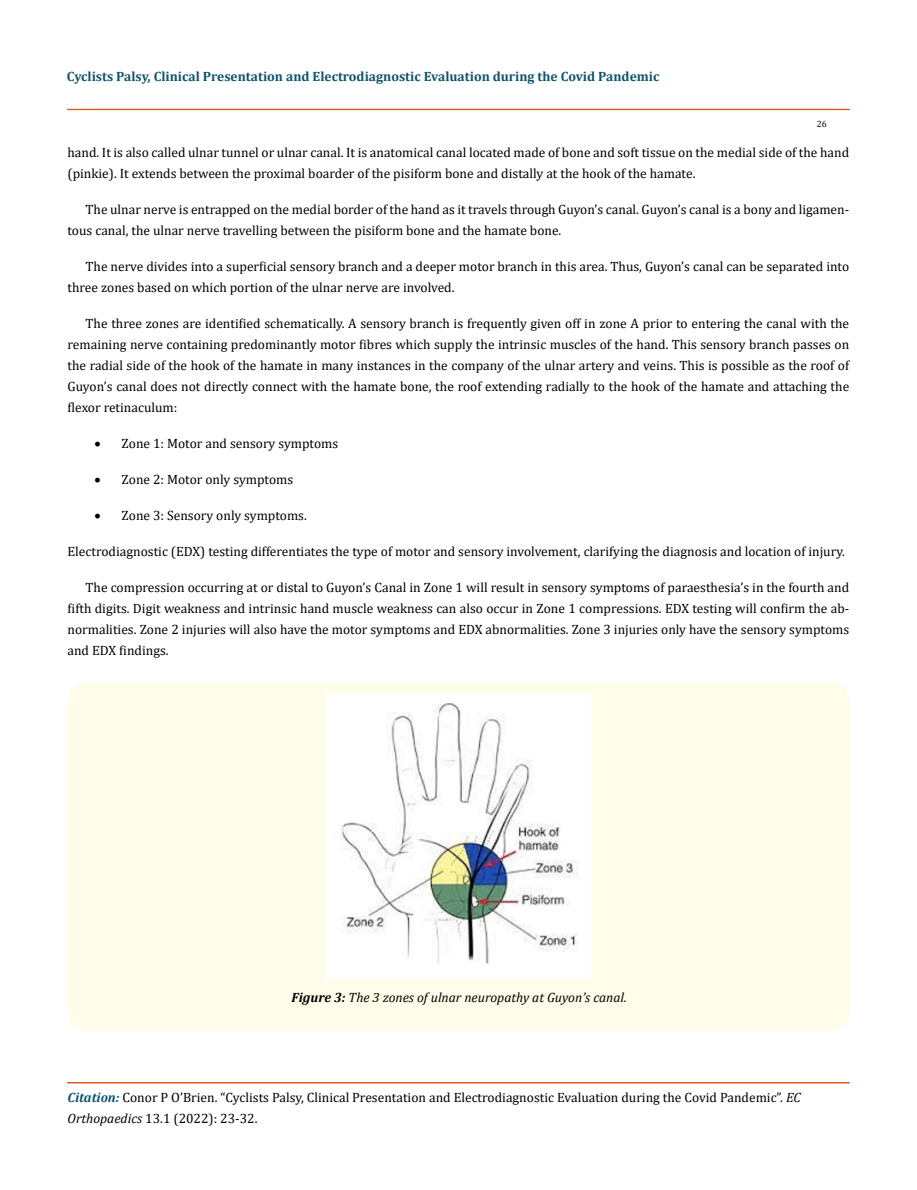
<style>
.page{position:relative;width:917px;height:1190px;background:#fff}
.page>*{position:absolute;margin:0;border:0;box-sizing:border-box;transform-origin:0 0}
.t1{font:13.5px/21px "Cambria";color:#000}
.t2{font:700 13.5px "Cambria";color:#0e546a}
.t3{font:italic 13.5px "Cambria";color:#000}
.t4{font:9px "Cambria";color:#000}
.s1{font-weight:700}
.s2{font-weight:700;font-style:italic;color:#0e546a}
.s3{font-style:italic}
</style>
<div class="page">
<div style="left:67px;top:109px;width:782px;height:1px;border:1px solid #e05d1a"></div>
<div style="left:67px;top:1082px;width:782px;height:1px;border:1px solid #e05d1a"></div>
<div style="left:68px;top:682px;width:781px;height:349px;background:#fffde9;border-radius:18px"></div>
<img style="left:326px;top:695px;width:264px;height:282px">
<p class="t2" style="left:67px;top:67px;width:594px">Cyclists Palsy, Clinical Presentation and Electrodiagnostic Evaluation during the Covid Pandemic</p>
<p class="t4" style="left:816px;top:118px;width:11px">26</p>
<p class="t1" style="left:68px;top:142px;width:783px">hand. It is also called ulnar tunnel or ulnar canal. It is anatomical canal located made of bone and soft tissue on the medial side of the hand (pinkie). It extends between the proximal boarder of the pisiform bone and distally at the hook of the hamate.</p>
<p class="t1" style="left:68px;top:199px;width:783px;text-indent:18px">The ulnar nerve is entrapped on the medial border of the hand as it travels through Guyon’s canal. Guyon’s canal is a bony and ligamen&shy;tous canal, the ulnar nerve travelling between the pisiform bone and the hamate bone.</p>
<p class="t1" style="left:68px;top:256px;width:783px;text-indent:18px">The nerve divides into a superficial sensory branch and a deeper motor branch in this area. Thus, Guyon’s canal can be separated into three zones based on which portion of the ulnar nerve are involved.</p>
<p class="t1" style="left:68px;top:313px;width:783px;text-align:justify;text-indent:18px">The three zones are identified schematically. A sensory branch is frequently given off in zone A prior to entering the canal with the remaining nerve containing predominantly motor fibres which supply the intrinsic muscles of the hand. This sensory branch passes on the radial side of the hook of the hamate in many instances in the company of the ulnar artery and veins. This is possible as the roof of Guyon’s canal does not directly connect with the hamate bone, the roof extending radially to the hook of the hamate and attaching the flexor retinaculum:</p>
<p class="t1" style="left:94px;top:433px;width:245px">• Zone 1: Motor and sensory symptoms</p>
<p class="t1" style="left:94px;top:469px;width:200px">• Zone 2: Motor only symptoms</p>
<p class="t1" style="left:94px;top:505px;width:214px">• Zone 3: Sensory only symptoms.</p>
<p class="t1" style="left:68px;top:541px;width:778px">Electrodiagnostic (EDX) testing differentiates the type of motor and sensory involvement, clarifying the diagnosis and location of injury.</p>
<p class="t1" style="left:68px;top:577px;width:783px;text-align:justify;text-indent:18px">The compression occurring at or distal to Guyon’s Canal in Zone 1 will result in sensory symptoms of paraesthesia’s in the fourth and fifth digits. Digit weakness and intrinsic hand muscle weakness can also occur in Zone 1 compressions. EDX testing will confirm the ab&shy;normalities. Zone 2 injuries will also have the motor symptoms and EDX abnormalities. Zone 3 injuries only have the sensory symptoms and EDX findings.</p>
<p class="t3" style="left:291px;top:987px;width:337px"><span class="s1">Figure 3:</span> The 3 zones of ulnar neuropathy at Guyon’s canal.</p>
<p class="t1" style="left:68px;top:1086px;width:734px"><span class="s2">Citation:</span> Conor P O’Brien. “Cyclists Palsy, Clinical Presentation and Electrodiagnostic Evaluation during the Covid Pandemic”. <span class="s3">EC<br>Orthopaedics</span> 13.1 (2022): 23-32.</p>
</div>
